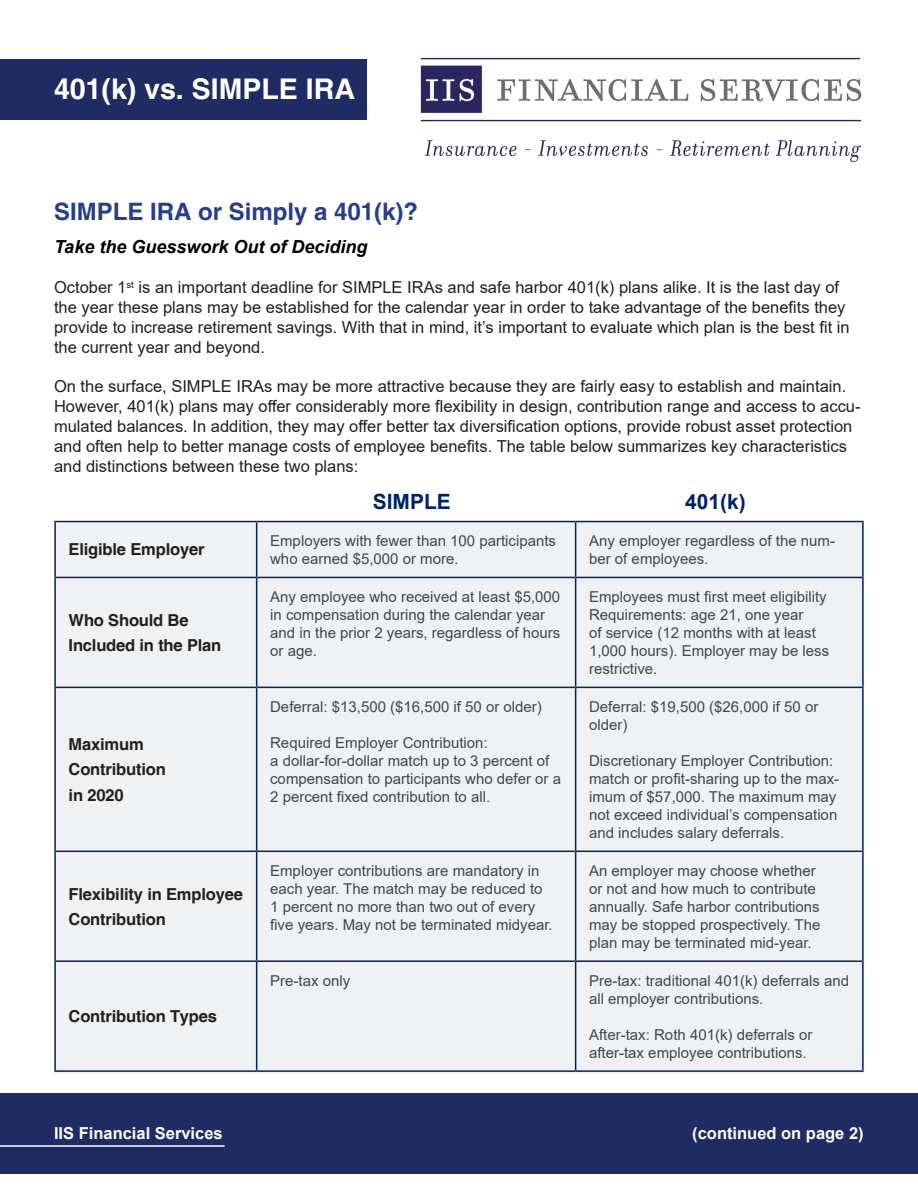
<style>
.page{position:relative;width:918px;height:1188px;background:#fff}
.page>*{position:absolute;margin:0;border:0;box-sizing:border-box;transform-origin:0 0}
.page_title{font:700 28.5px "Helvetica";color:#fff}
.subtitle{font:700 24px "Helvetica";color:#253f8e}
.body{font:700 21px "Arial";color:#002366}
.subtitle_sections{font:italic 700 18px "Arial";color:#000}
.body-2{font:16.5px/19.8px "Arial";color:#231f20}
.cell_body{font:700 16.5px/25.5px "Helvetica";letter-spacing:-.01em;color:#231f20}
.body-3{font:700 16.5px "Arial";color:#fff}
.cell_body_2{font:15px/18px "Arial";color:#454647}
</style>
<div class="page">
<div style="left:54px;top:521px;width:810px;height:553px;background:#f0f1f2"></div>
<hr style="left:257px;top:521px;width:319px;height:1px;background:#002366">
<hr style="left:576px;top:521px;width:288px;height:1px;background:#002366">
<hr style="left:575px;top:522px;width:1px;height:55px;background:#002366">
<hr style="left:862px;top:522px;width:2px;height:55px;background:#002366">
<hr style="left:257px;top:577px;width:319px;height:1px;background:#002366">
<hr style="left:576px;top:577px;width:288px;height:1px;background:#002366">
<hr style="left:575px;top:578px;width:1px;height:109px;background:#002366">
<hr style="left:862px;top:578px;width:2px;height:109px;background:#002366">
<hr style="left:257px;top:687px;width:319px;height:1px;background:#002366">
<hr style="left:576px;top:687px;width:288px;height:1px;background:#002366">
<hr style="left:575px;top:688px;width:1px;height:163px;background:#002366">
<hr style="left:862px;top:688px;width:2px;height:163px;background:#002366">
<hr style="left:257px;top:851px;width:319px;height:1px;background:#002366">
<hr style="left:576px;top:851px;width:288px;height:1px;background:#002366">
<hr style="left:575px;top:852px;width:1px;height:108px;background:#002366">
<hr style="left:862px;top:852px;width:2px;height:108px;background:#002366">
<hr style="left:257px;top:960px;width:319px;height:2px;background:#002366">
<hr style="left:576px;top:960px;width:288px;height:2px;background:#002366">
<hr style="left:575px;top:962px;width:1px;height:108px;background:#002366">
<hr style="left:862px;top:962px;width:2px;height:108px;background:#002366">
<hr style="left:257px;top:1070px;width:319px;height:2px;background:#002366">
<hr style="left:576px;top:1070px;width:288px;height:2px;background:#002366">
<hr style="left:54px;top:578px;width:2px;height:109px;background:#002366">
<hr style="left:256px;top:578px;width:1px;height:109px;background:#002366">
<hr style="left:54px;top:962px;width:2px;height:108px;background:#002366">
<hr style="left:256px;top:962px;width:1px;height:108px;background:#002366">
<hr style="left:54px;top:1070px;width:203px;height:2px;background:#002366">
<hr style="left:54px;top:852px;width:2px;height:108px;background:#002366">
<hr style="left:256px;top:852px;width:1px;height:108px;background:#002366">
<hr style="left:54px;top:960px;width:203px;height:2px;background:#002366">
<hr style="left:54px;top:687px;width:203px;height:1px;background:#002366">
<hr style="left:54px;top:688px;width:2px;height:163px;background:#002366">
<hr style="left:256px;top:688px;width:1px;height:163px;background:#002366">
<hr style="left:54px;top:851px;width:203px;height:1px;background:#002366">
<hr style="left:54px;top:521px;width:203px;height:1px;background:#002366">
<hr style="left:54px;top:522px;width:2px;height:55px;background:#002366">
<hr style="left:256px;top:522px;width:1px;height:55px;background:#002366">
<hr style="left:54px;top:577px;width:203px;height:1px;background:#002366">
<div style="left:0;top:59px;width:367px;height:61px;background:#1f2b62"></div>
<img style="left:420px;top:57px;width:442px;height:106px">
<div style="left:0;top:1094px;width:918px;height:80px;background:#1f2b62"></div>
<hr style="left:0;top:1145px;width:225px;height:2px;background:#fff">
<p class="page_title" style="left:54px;top:72px;width:302px">401(k) vs. SIMPLE IRA</p>
<p class="subtitle" style="left:54px;top:197px;width:366px">SIMPLE IRA or Simply a 401(k)?</p>
<p class="subtitle_sections" style="left:54px;top:234px;width:315px">Take the Guesswork Out of Deciding</p>
<p class="body-2" style="left:54px;top:278px;width:797px">October 1<sup>st</sup> is an important deadline for SIMPLE IRAs and safe harbor 401(k) plans alike. It is the last day of the year these plans may be established for the calendar year in order to take advantage of the benefits they provide to increase retirement savings. With that in mind, it’s important to evaluate which plan is the best fit in the current year and beyond.</p>
<p class="body-2" style="left:54px;top:377px;width:808px">On the surface, SIMPLE IRAs may be more attractive because they are fairly easy to establish and maintain.<br>However, 401(k) plans may offer considerably more flexibility in design, contribution range and access to accu&shy;mulated balances. In addition, they may offer better tax diversification options, provide robust asset protection and often help to better manage costs of employee benefits. The table below summarizes key characteristics and distinctions between these two plans:</p>
<p class="body" style="left:373px;top:487px;width:80px">SIMPLE</p>
<p class="body" style="left:685px;top:487px;width:62px">401(k)</p>
<p class="cell_body" style="left:69px;top:537px;width:137px">Eligible Employer</p>
<p class="cell_body_2" style="left:270px;top:532px;width:287px">Employers with fewer than 100 participants who earned $5,000 or more.</p>
<p class="cell_body_2" style="left:589px;top:532px;width:247px">Any employer regardless of the num&shy;ber of employees.</p>
<p class="cell_body" style="left:69px;top:607px;width:154px">Who Should Be<br>Included in the Plan</p>
<p class="cell_body" style="left:69px;top:731px;width:99px">Maximum<br>Contribution in 2020</p>
<p class="cell_body" style="left:69px;top:881px;width:176px">Flexibility in Employee<br>Contribution</p>
<p class="cell_body" style="left:69px;top:1003px;width:150px">Contribution Types</p>
<p class="cell_body_2" style="left:270px;top:588px;width:292px">Any employee who received at least $5,000 in compensation during the calendar year and in the prior 2 years, regardless of hours or age.</p>
<p class="cell_body_2" style="left:589px;top:588px;width:239px">Employees must first meet eligibility</p>
<p class="cell_body_2" style="left:589px;top:606px;width:242px">Requirements: age 21, one year<br>of service (12 months with at least<br>1,000 hours). Employer may be less restrictive.</p>
<p class="cell_body_2" style="left:270px;top:697px;width:273px">Deferral: $13,500 ($16,500 if 50 or older)</p>
<p class="cell_body_2" style="left:270px;top:733px;width:292px">Required Employer Contribution:<br>a dollar-for-dollar match up to 3 percent of compensation to participants who defer or a 2 percent fixed contribution to all.</p>
<p class="cell_body_2" style="left:589px;top:697px;width:231px">Deferral: $19,500 ($26,000 if 50 or older)</p>
<p class="cell_body_2" style="left:589px;top:751px;width:252px">Discretionary Employer Contribution: match or profit-sharing up to the max&shy;imum of $57,000. The maximum may not exceed individual’s compensation and includes salary deferrals.</p>
<p class="cell_body_2" style="left:270px;top:861px;width:284px">Employer contributions are mandatory in each year. The match may be reduced to 1 percent no more than two out of every five years. May not be terminated midyear.</p>
<p class="cell_body_2" style="left:589px;top:861px;width:233px">An employer may choose whether or not and how much to contribute annually. Safe harbor contributions may be stopped prospectively. The plan may be terminated mid-year.</p>
<p class="cell_body_2" style="left:270px;top:971px;width:82px">Pre-tax only</p>
<p class="cell_body_2" style="left:589px;top:971px;width:262px">Pre-tax: traditional 401(k) deferrals and all employer contributions.</p>
<p class="cell_body_2" style="left:589px;top:1025px;width:225px">After-tax: Roth 401(k) deferrals or after-tax employee contributions.</p>
<p class="body-3" style="left:54px;top:1122px;width:170px">IIS Financial Services</p>
<p class="body-3" style="left:692px;top:1122px;width:173px">(continued on page 2)</p>
</div>
